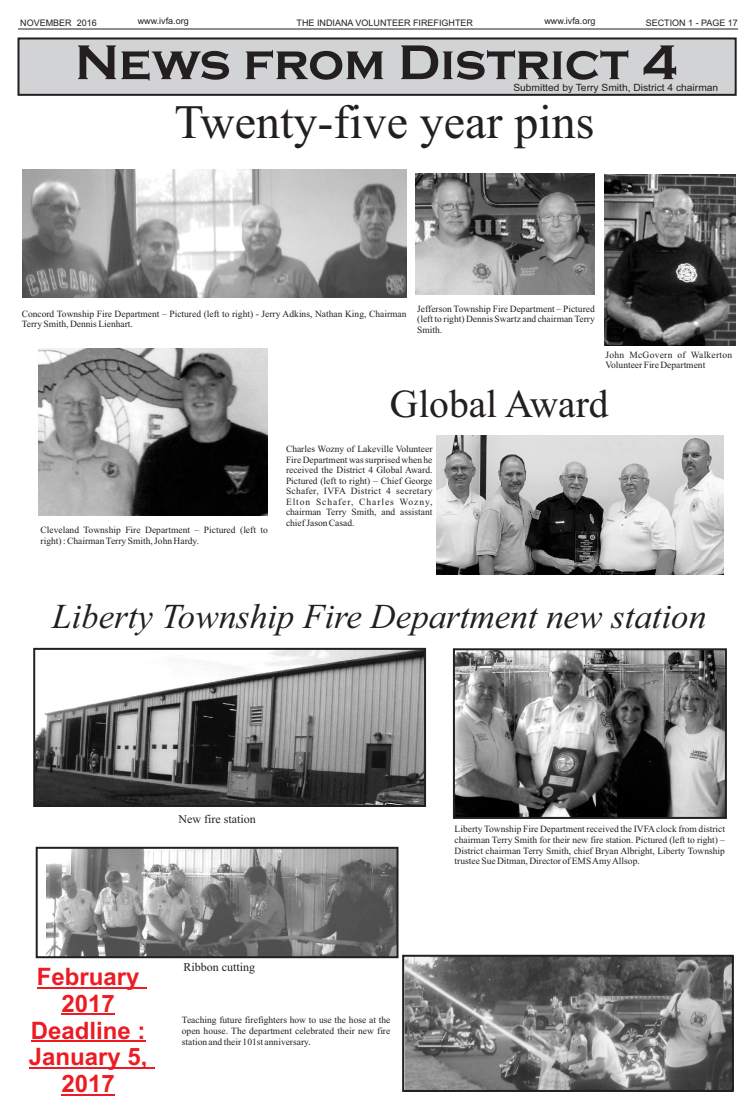
<style>
.page{position:relative;width:756px;height:1116px;background:#fff}
.page>*{position:absolute;margin:0;border:0;box-sizing:border-box;transform-origin:0 0}
.t1{font:700 50.5px "Copperplate Gothic";color:#231f20}
.t2{font:47.9px "Times New Roman";color:#231f20}
.t3{font:39.5px "Times New Roman";color:#231f20}
.t4{font:italic 34.9px "Times New Roman";color:#231f20}
.t5{font:700 24px/26.8px "Arial";color:#ed1c24;text-align:center}
.t6{font:12px "Times New Roman";color:#231f20}
.t7{font:10px "Arial";color:#231f20}
.t8{font:9.5px/10.5px "Times New Roman";color:#231f20;text-align:justify}
.t9{font:9px "Arial";color:#231f20}
</style>
<div class="page">
<hr style="left:18px;top:29px;width:720px;height:1px;background:#231f20">
<svg style="left:17px;top:37px;width:720px;height:59px;background:#c4c6c7"></svg>
<img style="left:22px;top:169px;width:385px;height:129px">
<img style="left:605px;top:175px;width:130px;height:171px">
<img style="left:416px;top:174px;width:179px;height:120px">
<img style="left:39px;top:348px;width:229px;height:168px">
<img style="left:436px;top:436px;width:287px;height:138px">
<img style="left:36px;top:651px;width:387px;height:153px">
<img style="left:46px;top:850px;width:350px;height:105px">
<img style="left:456px;top:651px;width:268px;height:165px">
<img style="left:405px;top:958px;width:326px;height:131px">
<div style="left:33px;top:648px;width:393px;height:159px;border:2px solid #231f20"></div>
<div style="left:36px;top:847px;width:363px;height:111px;border:2px solid #231f20"></div>
<div style="left:453px;top:648px;width:274px;height:171px;border:2px solid #231f20"></div>
<div style="left:402px;top:955px;width:332px;height:137px;border:2px solid #231f20"></div>
<hr style="left:37px;top:987px;width:109px;height:1px;background:#ed1c24">
<hr style="left:62px;top:1014px;width:53px;height:1px;background:#ed1c24">
<hr style="left:31px;top:1041px;width:115px;height:1px;background:#ed1c24">
<hr style="left:29px;top:1068px;width:125px;height:1px;background:#ed1c24">
<hr style="left:62px;top:1094px;width:53px;height:1px;background:#ed1c24">
<p class="t9" style="left:20px;top:19px;width:78px">NOVEMBER 2016</p>
<p class="t9" style="left:138px;top:18px;width:53px">www.ivfa.org</p>
<p class="t9" style="left:297px;top:19px;width:178px">THE INDIANA VOLUNTEER FIREFIGHTER</p>
<p class="t9" style="left:646px;top:19px;width:94px">SECTION 1 - PAGE 17</p>
<p class="t9" style="left:544px;top:18px;width:53px">www.ivfa.org</p>
<p class="t1" style="left:75px;top:32px;width:604px">News from District 4</p>
<p class="t7" style="left:513px;top:84px;width:206px">Submitted by Terry Smith, District 4 chairman</p>
<p class="t2" style="left:174px;top:105px;width:422px">Twenty-five year pins</p>
<p class="t8" style="left:22px;top:309px;width:386px">Concord Township Fire Department – Pictured (left to right) - Jerry Adkins, Nathan King, Chairman<br>Terry Smith, Dennis Lienhart.</p>
<p class="t8" style="left:417px;top:304px;width:179px">Jefferson Township Fire Department – Pictured (left to right) Dennis Swartz and chairman Terry Smith.</p>
<p class="t8" style="left:606px;top:350px;width:128px">John McGovern of Walkerton<br>Volunteer Fire Department</p>
<p class="t8" style="left:41px;top:526px;width:229px">Cleveland Township Fire Department – Pictured (left to right) : Chairman Terry Smith, John Hardy.</p>
<p class="t3" style="left:390px;top:390px;width:220px">Global Award</p>
<p class="t8" style="left:286px;top:445px;width:148px">Charles Wozny of Lakeville Volunteer Fire Department was surprised when he received the District 4 Global Award.<br>Pictured (left to right) – Chief George Schafer, IVFA District 4 secretary Elton Schafer, Charles Wozny, chairman Terry Smith, and assistant chief Jason Casad.</p>
<p class="t4" style="left:52px;top:603px;width:655px">Liberty Township Fire Department new station</p>
<p class="t6" style="left:179px;top:814px;width:79px">New fire station</p>
<p class="t5" style="left:29px;top:965px;width:120px">February<br>2017<br>Deadline :<br>January 5,<br>2017</p>
<p class="t6" style="left:184px;top:962px;width:73px">Ribbon cutting</p>
<p class="t8" style="left:182px;top:1016px;width:210px">Teaching future firefighters how to use the hose at the open house. The department celebrated their new fire station and their 101st anniversary.</p>
<p class="t8" style="left:455px;top:825px;width:272px">Liberty Township Fire Department received the IVFAclock from district chairman Terry Smith for their new fire station. Pictured (left to right) – District chairman Terry Smith, chief Bryan Albright, Liberty Township trustee Sue Ditman, Director of EMS Amy Allsop.</p>
</div>
